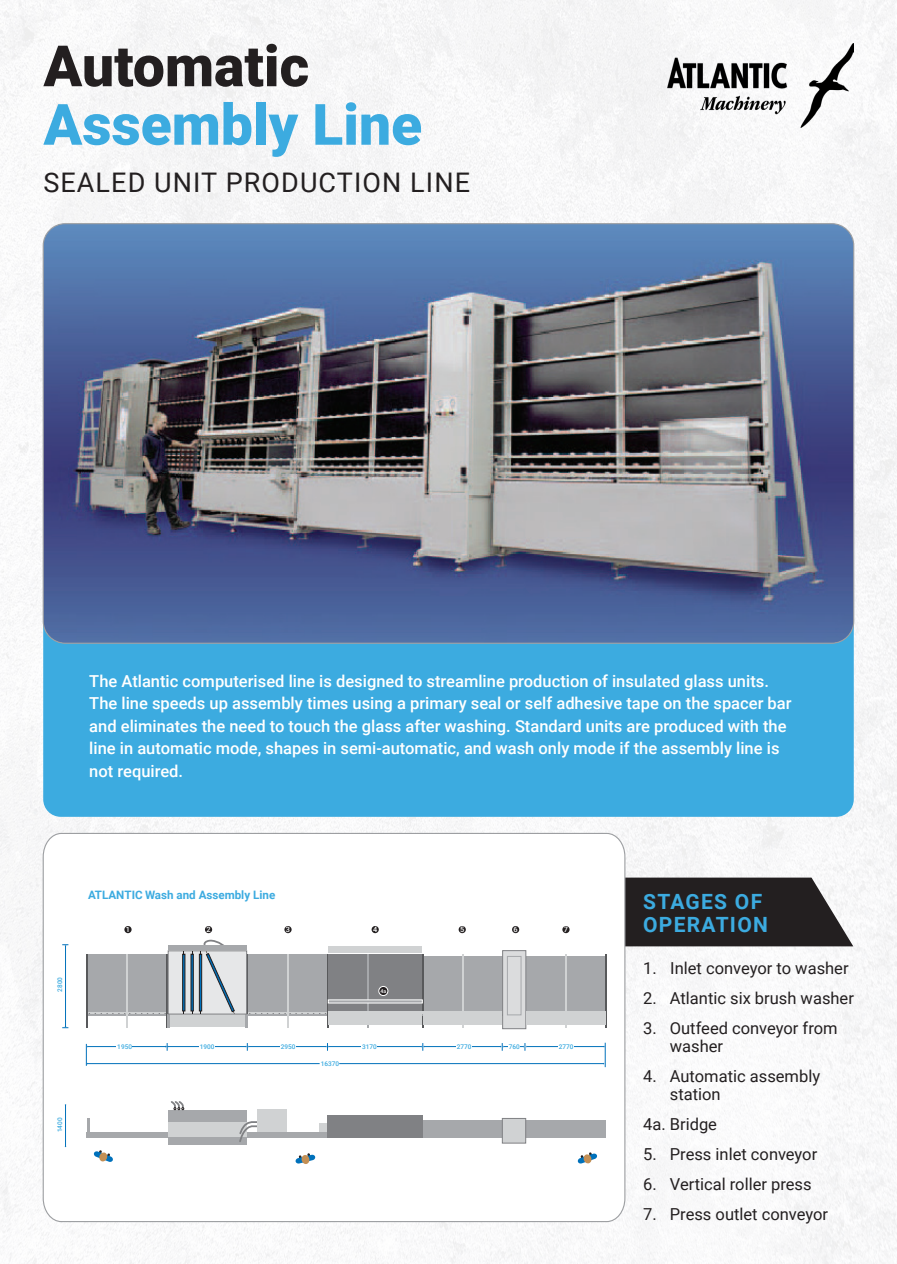
<style>
.page{position:relative;width:897px;height:1264px;background:#fff}
.page>*{position:absolute;margin:0;border:0;box-sizing:border-box;transform-origin:0 0}
.t1{font:900 57px "Roboto";color:#3cabe0}
.t2{font:900 57px "Roboto";color:#231f20}
.t3{font:27px "Roboto";letter-spacing:.04em;color:#231f20}
.t4{font:700 21px/22.5px "Roboto";letter-spacing:.06em;color:#3cabe0}
.t5{font:500 16.5px/22.5px "Roboto";color:#fff}
.t6{font:16.5px/18px "Roboto";color:#231f20}
.t7{font:700 11.55px "Roboto";color:#3cabe0}
.t8{font:500 7.35px "Roboto";color:#fff}
.t9{font:500 6.45px "Roboto";color:#3cabe0}
.t10{font:500 5.25px "Roboto";color:#fff}
</style>
<div class="page">
<img style="left:0;top:0;width:896px;height:1264px">
<img style="left:667px;top:43px;width:186px;height:85px">
<div style="left:43px;top:538px;width:810px;height:279px;background:#3cabe0;border-radius:17px"></div>
<img style="left:43px;top:224px;width:810px;height:419px">
<svg style="left:626px;top:877px;width:227px;height:69px;background:#383435"></svg>
<svg style="left:42px;top:832px;width:584px;height:390px"></svg>
<svg style="left:88px;top:1011px;width:38px;height:4px"></svg>
<hr style="left:88px;top:1015px;width:38px;height:1px;background:#a6a8ab">
<svg style="left:128px;top:1011px;width:39px;height:2px"></svg>
<div style="left:87px;top:954px;width:80px;height:57px;background:#a6a8ab"></div>
<hr style="left:86px;top:953px;width:2px;height:74px;background:#58595b">
<hr style="left:167px;top:953px;width:1px;height:74px;background:#58595b">
<hr style="left:127px;top:953px;width:1px;height:74px;background:#d0d2d3">
<svg style="left:248px;top:1011px;width:39px;height:2px"></svg>
<svg style="left:288px;top:1011px;width:39px;height:2px"></svg>
<div style="left:248px;top:954px;width:79px;height:57px;background:#a6a8ab"></div>
<hr style="left:247px;top:953px;width:1px;height:74px;background:#58595b">
<hr style="left:287px;top:953px;width:1px;height:74px;background:#d0d2d3">
<hr style="left:327px;top:953px;width:1px;height:74px;background:#58595b">
<div style="left:423px;top:956px;width:79px;height:55px;background:#a6a8ab"></div>
<hr style="left:462px;top:953px;width:1px;height:74px;background:#d0d2d3">
<hr style="left:422px;top:953px;width:1px;height:74px;background:#58595b">
<div style="left:328px;top:954px;width:94px;height:57px;background:#808184"></div>
<hr style="left:367px;top:953px;width:1px;height:74px;background:#a6a8ab">
<div style="left:525px;top:956px;width:80px;height:55px;background:#a6a8ab"></div>
<hr style="left:605px;top:953px;width:1px;height:74px;background:#58595b">
<hr style="left:565px;top:953px;width:1px;height:74px;background:#d0d2d3">
<div style="left:502px;top:950px;width:24px;height:79px;background:#dbdcdd;border:1px solid #808184"></div>
<div style="left:170px;top:1014px;width:75px;height:12px;background:#d0d2d3"></div>
<svg style="left:89px;top:1013px;width:81px;height:14px"></svg>
<svg style="left:245px;top:1013px;width:173px;height:14px"></svg>
<div style="left:168px;top:950px;width:79px;height:64px;background:#e6e7e8;border:1px solid #808184"></div>
<div style="left:182px;top:954px;width:3px;height:57px;background:#0071bb;border:1px solid #231f20"></div>
<hr style="left:191px;top:954px;width:2px;height:57px;background:#0071bb">
<div style="left:199px;top:954px;width:3px;height:57px;background:#0071bb;border:1px solid #231f20"></div>
<svg style="left:200px;top:937px;width:35px;height:77px"></svg>
<hr style="left:168px;top:945px;width:78px;height:4px;background:#a6a8ab">
<div style="left:328px;top:946px;width:94px;height:7px;background:#d0d2d3"></div>
<svg style="left:328px;top:999px;width:94px;height:4px"></svg>
<div style="left:328px;top:1011px;width:94px;height:14px;background:#d0d2d3"></div>
<div style="left:423px;top:1011px;width:79px;height:14px;background:#d0d2d3"></div>
<div style="left:526px;top:1011px;width:79px;height:14px;background:#d0d2d3"></div>
<div style="left:507px;top:956px;width:14px;height:59px;background:#dbdcdd;border:1px solid #a6a8ab"></div>
<div style="left:87px;top:1131px;width:81px;height:6px;background:#a6a8ab"></div>
<div style="left:245px;top:1131px;width:82px;height:6px;background:#a6a8ab"></div>
<svg style="left:87px;top:1118px;width:2px;height:13px"></svg>
<div style="left:168px;top:1121px;width:78px;height:16px;background:#d0d2d3"></div>
<div style="left:168px;top:1110px;width:78px;height:11px;background:#a6a8ab"></div>
<div style="left:168px;top:1137px;width:78px;height:8px;background:#a6a8ab"></div>
<div style="left:327px;top:1114px;width:96px;height:23px;background:#808184"></div>
<div style="left:423px;top:1119px;width:183px;height:18px;background:#a6a8ab"></div>
<div style="left:319px;top:1123px;width:8px;height:8px;background:#d0d2d3"></div>
<div style="left:502px;top:1118px;width:24px;height:25px;background:#d0d2d3;border:1px solid #808184"></div>
<svg style="left:93px;top:1150px;width:20px;height:12px"></svg>
<svg style="left:577px;top:1152px;width:20px;height:12px"></svg>
<svg style="left:295px;top:1153px;width:20px;height:11px"></svg>
<svg style="left:238px;top:1120px;width:22px;height:23px"></svg>
<div style="left:257px;top:1109px;width:30px;height:22px;background:#d0d2d3"></div>
<svg style="left:170px;top:1100px;width:14px;height:10px"></svg>
<hr style="left:87px;top:1046px;width:79px;height:1px;background:#0071bb">
<hr style="left:168px;top:1046px;width:78px;height:1px;background:#0071bb">
<hr style="left:248px;top:1046px;width:78px;height:1px;background:#0071bb">
<hr style="left:328px;top:1046px;width:94px;height:1px;background:#0071bb">
<hr style="left:424px;top:1046px;width:77px;height:1px;background:#0071bb">
<hr style="left:526px;top:1046px;width:78px;height:1px;background:#0071bb">
<hr style="left:87px;top:1063px;width:517px;height:1px;background:#0071bb">
<hr style="left:65px;top:1104px;width:1px;height:43px;background:#0071bb">
<hr style="left:65px;top:945px;width:1px;height:82px;background:#0071bb">
<svg style="left:62px;top:944px;width:6px;height:2px"></svg>
<svg style="left:86px;top:1044px;width:2px;height:21px"></svg>
<svg style="left:165px;top:1043px;width:3px;height:7px"></svg>
<svg style="left:246px;top:1043px;width:3px;height:7px"></svg>
<svg style="left:326px;top:1043px;width:3px;height:7px"></svg>
<svg style="left:421px;top:1043px;width:3px;height:7px"></svg>
<svg style="left:500px;top:1043px;width:27px;height:7px"></svg>
<svg style="left:603px;top:1042px;width:3px;height:25px"></svg>
<div style="left:116px;top:1043px;width:16px;height:7px;background:#fff"></div>
<div style="left:57px;top:976px;width:7px;height:16px;background:#fff"></div>
<div style="left:199px;top:1043px;width:16px;height:7px;background:#fff"></div>
<div style="left:280px;top:1043px;width:16px;height:7px;background:#fff"></div>
<div style="left:361px;top:1043px;width:16px;height:7px;background:#fff"></div>
<div style="left:456px;top:1043px;width:15px;height:7px;background:#fff"></div>
<div style="left:319px;top:1060px;width:20px;height:7px;background:#fff"></div>
<div style="left:508px;top:1043px;width:12px;height:7px;background:#fff"></div>
<div style="left:558px;top:1043px;width:16px;height:7px;background:#fff"></div>
<div style="left:124px;top:926px;width:8px;height:7px;background:#231f20;border-radius:50%"></div>
<div style="left:205px;top:926px;width:7px;height:7px;background:#231f20;border-radius:50%"></div>
<div style="left:284px;top:926px;width:7px;height:7px;background:#231f20;border-radius:50%"></div>
<div style="left:371px;top:926px;width:8px;height:7px;background:#231f20;border-radius:50%"></div>
<div style="left:379px;top:986px;width:9px;height:9px;background:#231f20;border-radius:50%"></div>
<div style="left:378px;top:986px;width:10px;height:9px;border:1px solid #fff;border-radius:50%"></div>
<div style="left:458px;top:926px;width:8px;height:7px;background:#231f20;border-radius:50%"></div>
<div style="left:512px;top:926px;width:7px;height:7px;background:#231f20;border-radius:50%"></div>
<div style="left:562px;top:926px;width:7px;height:7px;background:#231f20;border-radius:50%"></div>
<h1 class="t2" style="left:43px;top:26px;width:267px">Automatic</h1>
<h1 class="t1" style="left:43px;top:84px;width:380px">Assembly Line</h1>
<h2 class="t3" style="left:43px;top:164px;width:428px">SEALED UNIT PRODUCTION LINE</h2>
<p class="t5" style="left:89px;top:669px;width:703px">The Atlantic computerised line is designed to streamline production of insulated glass units.<br>The line speeds up assembly times using a primary seal or self adhesive tape on the spacer bar and eliminates the need to touch the glass after washing. Standard units are produced with the line in automatic mode, shapes in semi-automatic, and wash only mode if the assembly line is not required.</p>
<p class="t9" style="left:55px;top:991px;width:16px;rotate:-90deg">2800</p>
<p class="t9" style="left:55px;top:1132px;width:16px;rotate:-90deg">1400</p>
<p class="t7" style="left:88px;top:887px;width:189px">ATLANTIC Wash and Assembly Line</p>
<p class="t8" style="left:126px;top:924px;width:6px">1</p>
<p class="t8" style="left:206px;top:924px;width:6px">2</p>
<p class="t8" style="left:286px;top:924px;width:6px">3</p>
<p class="t8" style="left:373px;top:924px;width:6px">4</p>
<p class="t10" style="left:380px;top:987px;width:7px">4a</p>
<p class="t8" style="left:460px;top:924px;width:6px">5</p>
<p class="t8" style="left:513px;top:924px;width:6px">6</p>
<p class="t8" style="left:564px;top:924px;width:6px">7</p>
<p class="t9" style="left:117px;top:1042px;width:16px">1950</p>
<p class="t9" style="left:200px;top:1042px;width:16px">1900</p>
<p class="t9" style="left:281px;top:1042px;width:16px">2950</p>
<p class="t9" style="left:362px;top:1042px;width:16px">3170</p>
<p class="t9" style="left:457px;top:1042px;width:16px">2770</p>
<p class="t9" style="left:321px;top:1058px;width:20px">16370</p>
<p class="t9" style="left:509px;top:1042px;width:13px">760</p>
<p class="t9" style="left:559px;top:1042px;width:16px">2770</p>
<p class="t4" style="left:643px;top:890px;width:126px">STAGES OF<br>OPERATION</p>
<p class="t6" style="left:643px;top:958px;width:207px">1. Inlet conveyor to washer</p>
<p class="t6" style="left:643px;top:988px;width:212px">2. Atlantic six brush washer</p>
<p class="t6" style="left:669px;top:1018px;width:169px;text-indent:-27px">3. Outfeed conveyor from washer</p>
<p class="t6" style="left:669px;top:1066px;width:152px;text-indent:-27px">4. Automatic assembly station</p>
<p class="t6" style="left:643px;top:1114px;width:75px">4a. Bridge</p>
<p class="t6" style="left:643px;top:1144px;width:175px">5. Press inlet conveyor</p>
<p class="t6" style="left:643px;top:1174px;width:170px">6. Vertical roller press</p>
<p class="t6" style="left:643px;top:1204px;width:186px">7. Press outlet conveyor</p>
</div>
